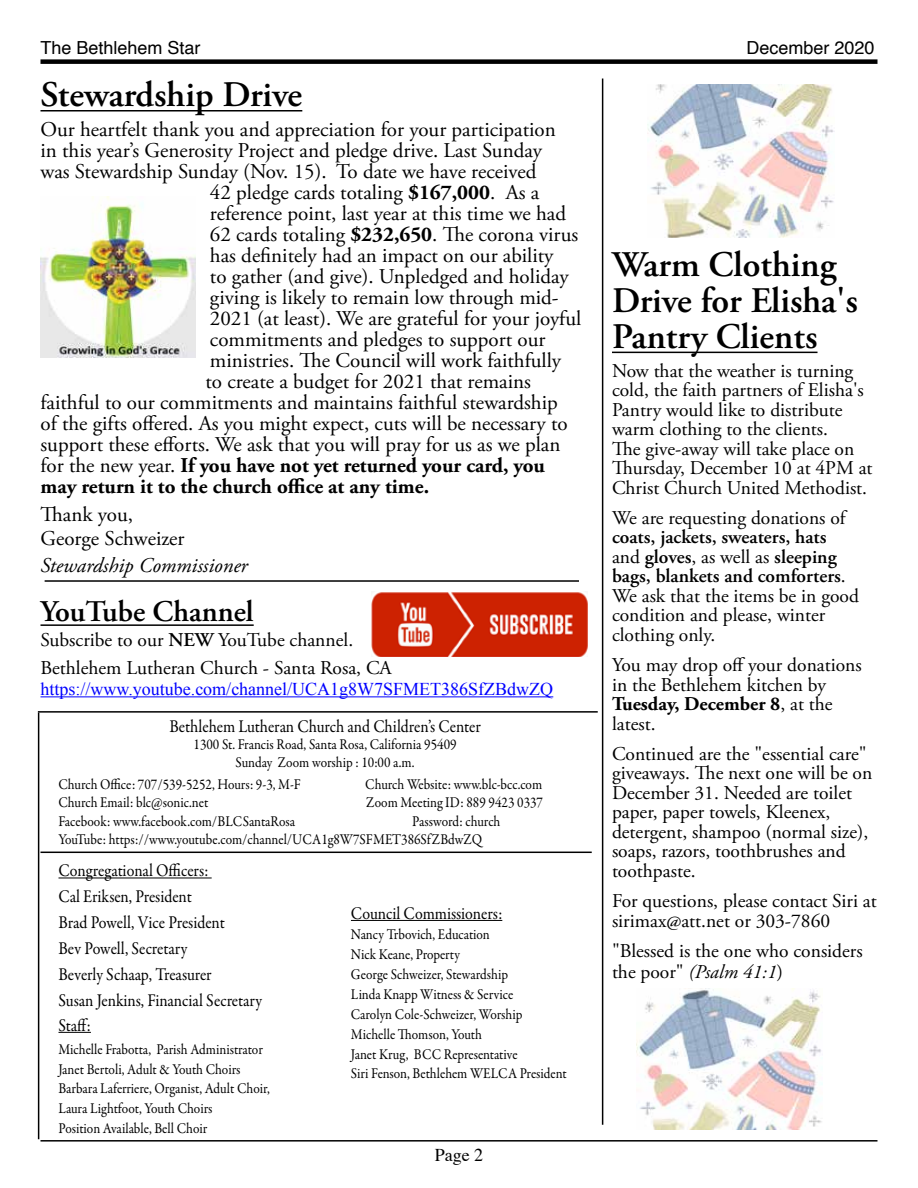
<style>
.page{position:relative;width:918px;height:1188px;background:#fff}
.page>*{position:absolute;margin:0;border:0;box-sizing:border-box;transform-origin:0 0}
.t1{font:600 36px/36px "Adobe Garamond Pro";color:#000}
.t2{font:600 30px "Adobe Garamond Pro";color:#000}
.t3{font:21px/24.3px "Adobe Garamond Pro";color:#000}
.t4{font:700 21px "Adobe Garamond Pro";color:#000}
.t5{font:italic 21px "Adobe Garamond Pro";color:#000}
.t6{font:19.5px/19.5px "Adobe Garamond Pro";color:#000}
.t7{font:18px/25.7px "Garamond Premr Pro";letter-spacing:-.005em;color:#000;scale:.89 1}
.t8{font:18px "Times New Roman";color:#00f}
.t9{font:18px "Helvetica";color:#000}
.t10{font:18px "Times";color:#000}
.t11{font:15px/20px "Garamond Premr Pro";color:#000;scale:.89 1}
.s1{font-weight:700}
.s2{font-weight:400}
.s3{font-weight:600}
.s4{font-style:italic}
</style>
<div class="page">
<div style="left:40px;top:59px;width:838px;height:5px;background:#000"></div>
<hr style="left:40px;top:1140px;width:838px;height:2px;background:#000">
<hr style="left:40px;top:852px;width:552px;height:1px;background:#000">
<hr style="left:602px;top:79px;width:1px;height:1046px;background:#000">
<hr style="left:38px;top:713px;width:1px;height:426px;background:#000">
<hr style="left:38px;top:711px;width:560px;height:2px;background:#000">
<hr style="left:45px;top:580px;width:534px;height:2px;background:#000">
<hr style="left:40px;top:110px;width:262px;height:2px;background:#000">
<img style="left:41px;top:197px;width:154px;height:160px">
<hr style="left:58px;top:878px;width:154px;height:1px;background:#000">
<hr style="left:58px;top:1032px;width:33px;height:1px;background:#000">
<hr style="left:351px;top:920px;width:151px;height:1px;background:#000">
<hr style="left:612px;top:352px;width:206px;height:1px;background:#000">
<img style="left:648px;top:84px;width:187px;height:154px">
<img style="left:636px;top:989px;width:187px;height:141px">
<hr style="left:40px;top:624px;width:214px;height:2px;background:#000">
<hr style="left:40px;top:696px;width:513px;height:1px;background:#00f">
<img style="left:371px;top:592px;width:216px;height:65px">
<p class="t9" style="left:40px;top:34px;width:162px">The Bethlehem Star</p>
<p class="t9" style="left:746px;top:34px;width:130px">December 2020</p>
<h1 class="t1" style="left:40px;top:77px;width:263px">Stewardship Drive</h1>
<p class="t3" style="left:40px;top:118px;width:517px">Our heartfelt thank you and appreciation for your participation</p>
<p class="t3" style="left:40px;top:139px;width:503px">in this year’s Generosity Project and pledge drive. Last Sunday</p>
<p class="t3" style="left:40px;top:160px;width:497px">was Stewardship Sunday (Nov. 15). To date we have received</p>
<p class="t3" style="left:210px;top:181px;width:331px">42 pledge cards totaling <span class="s1">$167,000</span>. As a</p>
<p class="t3" style="left:210px;top:202px;width:358px">reference point, last year at this time we had</p>
<p class="t3" style="left:210px;top:223px;width:370px">62 cards totaling <span class="s1">$232,650</span>. The corona virus</p>
<p class="t3" style="left:210px;top:244px;width:345px">has definitely had an impact on our ability</p>
<p class="t3" style="left:210px;top:265px;width:360px">to gather (and give). Unpledged and holiday</p>
<p class="t3" style="left:210px;top:286px;width:350px">giving is likely to remain low through mid-</p>
<p class="t3" style="left:210px;top:307px;width:373px">2021 (at least). We are grateful for your joyful</p>
<p class="t3" style="left:210px;top:328px;width:337px">commitments and pledges to support our</p>
<p class="t3" style="left:210px;top:349px;width:353px">ministries. The Council will work faithfully</p>
<p class="t3" style="left:205px;top:370px;width:327px">to create a budget for 2021 that remains</p>
<p class="t3" style="left:40px;top:391px;width:519px">faithful to our commitments and maintains faithful stewardship</p>
<p class="t3" style="left:40px;top:412px;width:529px">of the gifts offered. As you might expect, cuts will be necessary to</p>
<p class="t3" style="left:40px;top:433px;width:521px">support these efforts. We ask that you will pray for us as we plan</p>
<p class="t4" style="left:40px;top:454px;width:506px"><span class="s2">for the new year.</span> If you have not yet returned your card, you</p>
<p class="t4" style="left:40px;top:475px;width:390px">may return it to the church office at any time.</p>
<p class="t3" style="left:40px;top:503px;width:145px">Thank you,<br>George Schweizer</p>
<p class="t5" style="left:40px;top:553px;width:209px">Stewardship Commissioner</p>
<h2 class="t2" style="left:40px;top:594px;width:215px">YouTube Channel</h2>
<p class="t6" style="left:40px;top:627px;width:353px;line-height:27.3px">Subscribe to our <span class="s3">NEW</span> YouTube channel.<br>Bethlehem Lutheran Church - Santa Rosa, CA</p>
<p class="t8" style="left:40px;top:677px;width:514px">https://www.youtube.com/channel/UCA1g8W7SFMET386SfZBdwZQ</p>
<p class="t7" style="left:169px;top:714px;width:351px">Bethlehem Lutheran Church and Children’s Center</p>
<p class="t11" style="left:194px;top:735px;width:297px;line-height:18.5px;text-align:center">1300 St. Francis Road, Santa Rosa, California 95409<br>Sunday Zoom worship : 10:00 a.m.</p>
<p class="t11" style="left:58px;top:775px;width:274px">Church Office: 707/539-5252, Hours: 9-3, M-F</p>
<p class="t11" style="left:365px;top:775px;width:200px">Church Website: www.blc-bcc.com</p>
<p class="t11" style="left:58px;top:793px;width:170px">Church Email: blc@sonic.net</p>
<p class="t11" style="left:366px;top:793px;width:200px">Zoom Meeting ID: 889 9423 0337</p>
<p class="t11" style="left:58px;top:812px;width:267px">Facebook: www.facebook.com/BLCSantaRosa</p>
<p class="t11" style="left:58px;top:812px;width:498px;line-height:18.5px;text-indent:354px">Password: church<br>YouTube: https://www.youtube.com/channel/UCA1g8W7SFMET386SfZBdwZQ</p>
<p class="t7" style="left:58px;top:858px;width:230px">Congregational Officers:<br>Cal Eriksen, President<br>Brad Powell, Vice President<br>Bev Powell, Secretary<br>Beverly Schaap, Treasurer<br>Susan Jenkins, Financial Secretary<br>Staff:</p>
<p class="t11" style="left:58px;top:1039px;width:239px">Michelle Frabotta, Parish Administrator Janet Bertoli, Adult &amp; Youth Choirs Barbara Laferriere, Organist, Adult Choir, Laura Lightfoot, Youth Choirs<br>Position Available, Bell Choir</p>
<p class="t7" style="left:351px;top:901px;width:172px">Council Commissioners:</p>
<p class="t11" style="left:351px;top:924px;width:244px">Nancy Trbovich, Education<br>Nick Keane, Property<br>George Schweizer, Stewardship<br>Linda Knapp Witness &amp; Service<br>Carolyn Cole-Schweizer, Worship<br>Michelle Thomson, Youth<br>Janet Krug, BCC Representative<br>Siri Fenson, Bethlehem WELCA President</p>
<p class="t10" style="left:435px;top:1138px;width:50px">Page 2</p>
<h1 class="t1" style="left:612px;top:247px;width:247px">Warm Clothing<br>Drive for Elisha's<br>Pantry Clients</h1>
<p class="t6" style="left:612px;top:361px;width:262px">Now that the weather is turning cold, the faith partners of Elisha's<br>Pantry would like to distribute warm clothing to the clients.<br>The give-away will take place on<br>Thursday, December 10 at 4PM at<br>Christ Church United Methodist.</p>
<p class="t6" style="left:612px;top:509px;width:235px">We are requesting donations of</p>
<p class="t6" style="left:612px;top:528px;width:248px"><span class="s3">coats, jackets, sweaters, hats </span>and <span class="s3">gloves</span>, as well as <span class="s3">sleeping bags, blankets and comforters</span>.<br>We ask that the items be in good condition and please, winter clothing only.</p>
<p class="t6" style="left:612px;top:656px;width:251px">You may drop off your donations in the Bethlehem kitchen by<br><span class="s1">Tuesday, December 8</span>, at the latest.</p>
<p class="t6" style="left:612px;top:745px;width:262px">Continued are the "essential care" giveaways. The next one will be on<br>December 31. Needed are toilet paper, paper towels, Kleenex, detergent, shampoo (normal size), soaps, razors, toothbrushes and toothpaste.</p>
<p class="t6" style="left:612px;top:892px;width:266px">For questions, please contact Siri at sirimax@att.net or 303-7860</p>
<p class="t6" style="left:612px;top:941px;width:252px;line-height:21px">"Blessed is the one who considers the poor" <span class="s4">(Psalm 41:1</span>)</p>
</div>
